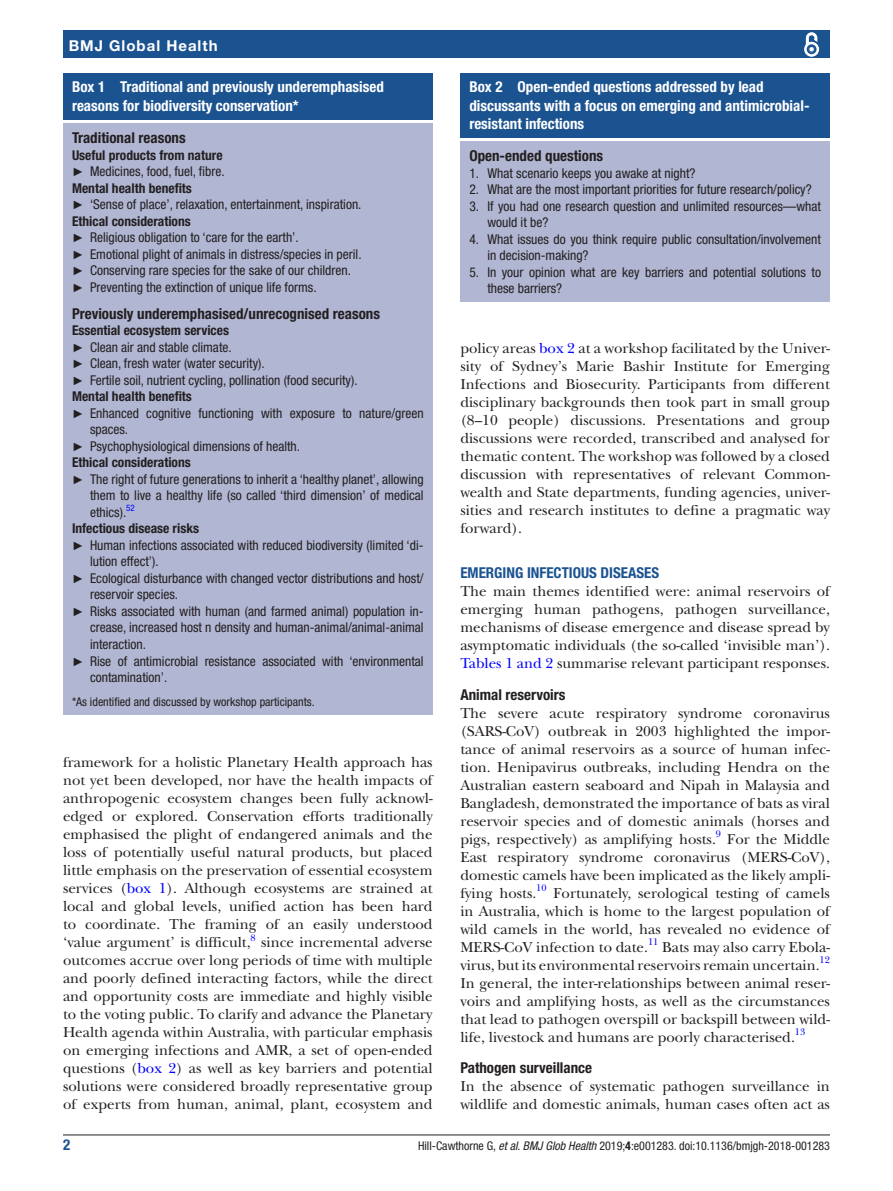
<style>
.page{position:relative;width:893px;height:1191px;background:#fff}
.page>*{position:absolute;margin:0;border:0;box-sizing:border-box;transform-origin:0 0}
.t1{font:15px/18px "New Baskerville";color:#231f20;text-align:justify}
.t2{font:700 condensed 15px/18px "Helvetica Neue LT Std";color:#fff}
.t3{font:700 condensed 15px "Helvetica Neue LT Std";color:#231f20}
.t4{font:700 condensed 15px "Helvetica Neue LT Std";color:#1b5391}
.t5{font:700 15px "Helvetica Neue LT Std";letter-spacing:.065em;color:#fff}
.t6{font:condensed 13.5px/16.5px "Helvetica Neue LT Std";color:#231f20}
.t7{font:700 condensed 13.5px "Helvetica Neue LT Std";color:#231f20}
.t8{font:condensed 12px "Helvetica Neue LT Std";color:#231f20}
.t9{font:9.9px "New Baskerville";color:#00f}
.s1{font-weight:700}
.s2{font-family:"Arial";font-stretch:normal;font-size:12px}
.s3{color:#00f}
.s4{font-style:italic}
</style>
<div class="page">
<hr style="left:63px;top:1134px;width:767px;height:1px;background:#231f20">
<div style="left:63px;top:31px;width:767px;height:27px;background:#1b5391"></div>
<svg style="left:804px;top:32px;width:16px;height:25px"></svg>
<div style="left:808px;top:46px;width:7px;height:7px;border:1px solid #1b5391;border-radius:50%"></div>
<div style="left:63px;top:73px;width:370px;height:46px;background:#1b5391"></div>
<div style="left:63px;top:124px;width:370px;height:591px;background:#b1b7d3"></div>
<div style="left:460px;top:73px;width:370px;height:64px;background:#1b5391"></div>
<div style="left:460px;top:142px;width:370px;height:160px;background:#b1b7d3"></div>
<p class="t5" style="left:69px;top:36px;width:150px">BMJ Global Health</p>
<p class="t2" style="left:72px;top:78px;width:313px">Box 1 Traditional and previously underemphasised reasons for biodiversity conservation*</p>
<p class="t3" style="left:72px;top:129px;width:115px">Traditional reasons</p>
<p class="t6" style="left:72px;top:147px;width:291px"><span class="s1">Useful products from nature<br></span><span class="s2">►</span> Medicines, food, fuel, fibre.<br><span class="s1">Mental health benefits<br></span><span class="s2">►</span> ‘Sense of place’, relaxation, entertainment, inspiration.<br><span class="s1">Ethical considerations<br></span><span class="s2">►</span> Religious obligation to ‘care for the earth’.<br><span class="s2">►</span> Emotional plight of animals in distress/species in peril. <span class="s2">►</span> Conserving rare species for the sake of our children. <span class="s2">►</span> Preventing the extinction of unique life forms.</p>
<p class="t3" style="left:72px;top:304px;width:310px">Previously underemphasised/unrecognised reasons</p>
<p class="t7" style="left:72px;top:322px;width:159px">Essential ecosystem services</p>
<p class="t6" style="left:72px;top:339px;width:161px"><span class="s2">►</span> Clean air and stable climate.</p>
<p class="t6" style="left:72px;top:355px;width:194px"><span class="s2">►</span> Clean, fresh water (water security).</p>
<p class="t6" style="left:72px;top:372px;width:287px"><span class="s2">►</span> Fertile soil, nutrient cycling, pollination (food security).</p>
<p class="t7" style="left:72px;top:388px;width:121px">Mental health benefits</p>
<p class="t6" style="left:72px;top:405px;width:353px"><span class="s2">►</span> Enhanced cognitive functioning with exposure to nature/green</p>
<p class="t6" style="left:90px;top:421px;width:40px">spaces.</p>
<p class="t6" style="left:72px;top:438px;width:230px"><span class="s2">►</span> Psychophysiological dimensions of health.</p>
<p class="t7" style="left:72px;top:454px;width:120px">Ethical considerations</p>
<p class="t6" style="left:72px;top:471px;width:353px"><span class="s2">►</span> The right of future generations to inherit a ‘healthy planet’, allowing</p>
<p class="t6" style="left:90px;top:487px;width:335px">them to live a healthy life (so called ‘third dimension’ of medical</p>
<p class="t6" style="left:90px;top:504px;width:46px">ethics).<sup>52</sup></p>
<p class="t7" style="left:72px;top:520px;width:129px">Infectious disease risks</p>
<p class="t6" style="left:72px;top:537px;width:353px"><span class="s2">►</span> Human infections associated with reduced biodiversity (limited ‘di-</p>
<p class="t6" style="left:90px;top:553px;width:70px">lution effect’).</p>
<p class="t6" style="left:72px;top:570px;width:353px"><span class="s2">►</span> Ecological disturbance with changed vector distributions and host/</p>
<p class="t6" style="left:90px;top:586px;width:90px">reservoir species.</p>
<p class="t6" style="left:72px;top:603px;width:353px"><span class="s2">►</span> Risks associated with human (and farmed animal) population in-</p>
<p class="t6" style="left:90px;top:619px;width:335px">crease, increased host n density and human-animal/animal-animal</p>
<p class="t6" style="left:90px;top:636px;width:57px">interaction.</p>
<p class="t6" style="left:72px;top:652px;width:353px"><span class="s2">►</span> Rise of antimicrobial resistance associated with ‘environmental</p>
<p class="t6" style="left:90px;top:669px;width:79px">contamination’.</p>
<p class="t8" style="left:72px;top:695px;width:244px">*As identified and discussed by workshop participants.</p>
<p class="t1" style="left:63px;top:753px;width:371px">framework for a holistic Planetary Health approach has not yet been developed, nor have the health impacts of anthropogenic ecosystem changes been fully acknowl&shy;edged or explored. Conservation efforts traditionally emphasised the plight of endangered animals and the loss of potentially useful natural products, but placed little emphasis on the preservation of essential ecosystem services (<span class="s3">box 1</span>). Although ecosystems are strained at local and global levels, unified action has been hard to coordinate. The framing of an easily understood ‘value argument’ is difficult,<sup>8</sup> since incremental adverse outcomes accrue over long periods of time with multiple and poorly defined interacting factors, while the direct and opportunity costs are immediate and highly visible to the voting public. To clarify and advance the Planetary Health agenda within Australia, with particular emphasis on emerging infections and AMR, a set of open-ended questions (<span class="s3">box 2</span>) as well as key barriers and potential solutions were considered broadly representative group of experts from human, animal, plant, ecosystem and</p>
<p class="t2" style="left:469px;top:78px;width:342px">Box 2 Open-ended questions addressed by lead discussants with a focus on emerging and antimicrobial&shy;resistant infections</p>
<p class="t3" style="left:469px;top:147px;width:135px">Open-ended questions</p>
<p class="t6" style="left:469px;top:165px;width:228px">1. What scenario keeps you awake at night?</p>
<p class="t6" style="left:469px;top:181px;width:344px">2. What are the most important priorities for future research/policy?</p>
<p class="t6" style="left:487px;top:198px;width:335px;text-indent:-18px">3. If you had one research question and unlimited resources—what would it be?</p>
<p class="t6" style="left:487px;top:231px;width:335px;text-indent:-18px">4. What issues do you think require public consultation/involvement in decision-making?</p>
<p class="t6" style="left:487px;top:264px;width:335px;text-indent:-18px">5. In your opinion what are key barriers and potential solutions to these barriers?</p>
<p class="t1" style="left:460px;top:339px;width:371px">policy areas <span class="s3">box 2</span> at a workshop facilitated by the Univer&shy;sity of Sydney’s Marie Bashir Institute for Emerging Infections and Biosecurity. Participants from different disciplinary backgrounds then took part in small group (8–10 people) discussions. Presentations and group discussions were recorded, transcribed and analysed for thematic content. The workshop was followed by a closed discussion with representatives of relevant Common&shy;wealth and State departments, funding agencies, univer&shy;sities and research institutes to define a pragmatic way forward).</p>
<p class="t4" style="left:460px;top:564px;width:94px">Emerging infecti</p>
<p class="t4" style="left:573px;top:564px;width:88px">ous diseases</p>
<p class="t1" style="left:460px;top:582px;width:371px">The main themes identified were: animal reservoirs of emerging human pathogens, pathogen surveillance, mechanisms of disease emergence and disease spread by asymptomatic individuals (the so-called ‘invisible man’).<br><span class="s3">Tables 1 and 2</span> summarise relevant participant responses.</p>
<p class="t3" style="left:460px;top:685px;width:107px">Animal reservoirs</p>
<p class="t1" style="left:460px;top:704px;width:371px">The severe acute respiratory syndrome coronavirus (SARS-CoV) outbreak in 2003 highlighted the impor&shy;tance of animal reservoirs as a source of human infec&shy;tion. Henipavirus outbreaks, including Hendra on the Australian eastern seaboard and Nipah in Malaysia and Bangladesh, demonstrated the importance of bats as viral reservoir species and of domestic animals (horses and pigs, respectively) as amplifying hosts.</p>
<p class="t9" style="left:716px;top:828px;width:7px">9</p>
<p class="t1" style="left:460px;top:830px;width:371px;text-indent:267px">For the Middle East respiratory syndrome coronavirus (MERS-CoV), domestic camels have been implicated as the likely ampli&shy;fying hosts.</p>
<p class="t9" style="left:536px;top:882px;width:12px">10</p>
<p class="t1" style="left:460px;top:884px;width:371px;text-indent:93px">Fortunately, serological testing of camels in Australia, which is home to the largest population of wild camels in the world, has revealed no evidence of MERS-CoV infection to date.</p>
<p class="t9" style="left:648px;top:936px;width:12px">11</p>
<p class="t1" style="left:460px;top:938px;width:371px;text-indent:202px">Bats may also carry Ebola&shy;virus, but its environmental reservoirs remain uncertain.</p>
<p class="t9" style="left:820px;top:954px;width:12px">12</p>
<p class="t1" style="left:460px;top:974px;width:371px">In general, the inter-relationships between animal reser&shy;voirs and amplifying hosts, as well as the circumstances that lead to pathogen overspill or backspill between wild&shy;life, livestock and humans are poorly characterised.</p>
<p class="t9" style="left:795px;top:1026px;width:12px">13</p>
<p class="t3" style="left:460px;top:1059px;width:133px">Pathogen surveillance</p>
<p class="t1" style="left:460px;top:1077px;width:371px">In the absence of systematic pathogen surveillance in wildlife and domestic animals, human cases often act as</p>
<p class="t4" style="left:63px;top:1135px;width:9px">2</p>
<p class="t8" style="left:418px;top:1138px;width:413px">Hill-Cawthorne G, <span class="s4">et al</span>. <span class="s4">BMJ Glob Health</span> 2019;<span class="s1">4</span>:e001283. doi:10.1136/bmjgh-2018-001283</p>
</div>
